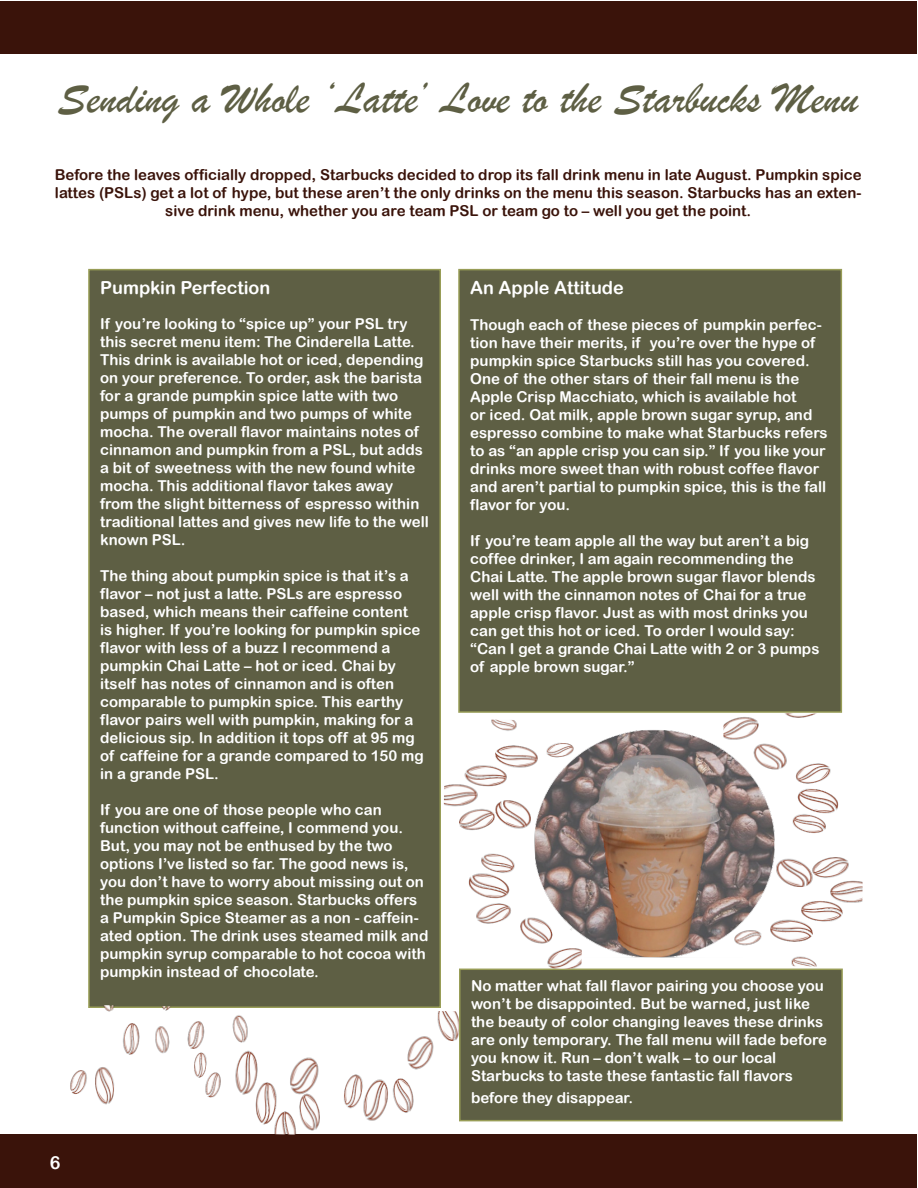
<style>
.page{position:relative;width:918px;height:1188px;background:#fff}
.page>*{position:absolute;margin:0;border:0;box-sizing:border-box;transform-origin:0 0}
.t1{font:45px "Brush Script";color:#5e5f44}
.t2{font:18px "Arial Rounded MT Bold";color:#fff}
.t3{font:15px/18px "Arial Rounded MT Bold";color:#fff}
.t4{font:15px/18px "Arial Rounded MT Bold";color:#3a130a;text-align:center}
</style>
<div class="page">
<div style="left:1px;top:1px;width:916px;height:52px;background:#3a130a"></div>
<div style="left:89px;top:270px;width:351px;height:737px;background:#5e5f44"></div>
<div style="left:88px;top:269px;width:353px;height:739px;border:2px solid #989d57"></div>
<div style="left:1px;top:1135px;width:916px;height:53px;background:#3a130a"></div>
<div style="left:459px;top:270px;width:382px;height:442px;background:#5e5f44"></div>
<div style="left:458px;top:269px;width:384px;height:444px;border:2px solid #989d57"></div>
<img style="left:586px;top:730px;width:135px;height:228px">
<div style="left:460px;top:969px;width:382px;height:152px;background:#5e5f44"></div>
<div style="left:459px;top:969px;width:384px;height:152px;border:2px solid #989d57"></div>
<img style="left:55px;top:1004px;width:404px;height:131px">
<img style="left:443px;top:719px;width:143px;height:250px">
<img style="left:721px;top:713px;width:142px;height:254px">
<p class="t1" style="left:58px;top:70px;width:802px">Sending a Whole ‘Latte’ Love to the Starbucks Menu</p>
<p class="t4" style="left:55px;top:166px;width:808px">Before the leaves officially dropped, Starbucks decided to drop its fall drink menu in late August. Pumpkin spice lattes (PSLs) get a lot of hype, but these aren’t the only drinks on the menu this season. Starbucks has an exten&shy;sive drink menu, whether you are team PSL or team go to – well you get the point.</p>
<p class="t2" style="left:100px;top:277px;width:172px">Pumpkin Perfection</p>
<p class="t3" style="left:100px;top:315px;width:330px">If you’re looking to “spice up” your PSL try this secret menu item: The Cinderella Latte.<br>This drink is available hot or iced, depending on your preference. To order, ask the barista for a grande pumpkin spice latte with two pumps of pumpkin and two pumps of white mocha. The overall flavor maintains notes of cinnamon and pumpkin from a PSL, but adds a bit of sweetness with the new found white mocha. This additional flavor takes away from the slight bitterness of espresso within traditional lattes and gives new life to the well known PSL.</p>
<p class="t3" style="left:100px;top:567px;width:325px">The thing about pumpkin spice is that it’s a flavor – not just a latte. PSLs are espresso based, which means their caffeine content is higher. If you’re looking for pumpkin spice flavor with less of a buzz I recommend a pumpkin Chai Latte – hot or iced. Chai by itself has notes of cinnamon and is often comparable to pumpkin spice. This earthy flavor pairs well with pumpkin, making for a delicious sip. In addition it tops off at 95 mg of caffeine for a grande compared to 150 mg in a grande PSL.</p>
<p class="t3" style="left:100px;top:801px;width:330px">If you are one of those people who can function without caffeine, I commend you.<br>But, you may not be enthused by the two options I’ve listed so far. The good news is, you don’t have to worry about missing out on the pumpkin spice season. Starbucks offers a Pumpkin Spice Steamer as a non - caffein&shy;ated option. The drink uses steamed milk and pumpkin syrup comparable to hot cocoa with pumpkin instead of chocolate.</p>
<p class="t2" style="left:50px;top:1152px;width:12px">6</p>
<p class="t2" style="left:470px;top:277px;width:155px">An Apple Attitude</p>
<p class="t3" style="left:470px;top:315px;width:359px">Though each of these pieces of pumpkin perfec&shy;tion have their merits, if you’re over the hype of pumpkin spice Starbucks still has you covered.<br>One of the other stars of their fall menu is the Apple Crisp Macchiato, which is available hot<br>or iced. Oat milk, apple brown sugar syrup, and espresso combine to make what Starbucks refers to as “an apple crisp you can sip.” If you like your drinks more sweet than with robust coffee flavor and aren’t partial to pumpkin spice, this is the fall flavor for you.</p>
<p class="t3" style="left:470px;top:531px;width:351px">If you’re team apple all the way but aren’t a big coffee drinker, I am again recommending the Chai Latte. The apple brown sugar flavor blends well with the cinnamon notes of Chai for a true apple crisp flavor. Just as with most drinks you can get this hot or iced. To order I would say: “Can I get a grande Chai Latte with 2 or 3 pumps of apple brown sugar.”</p>
<p class="t3" style="left:471px;top:977px;width:358px">No matter what fall flavor pairing you choose you won’t be disappointed. But be warned, just like the beauty of color changing leaves these drinks are only temporary. The fall menu will fade before you know it. Run – don’t walk – to our local</p>
<p class="t3" style="left:471px;top:1065px;width:323px;line-height:21.6px">Starbucks to taste these fantastic fall flavors before they disappear.</p>
</div>
